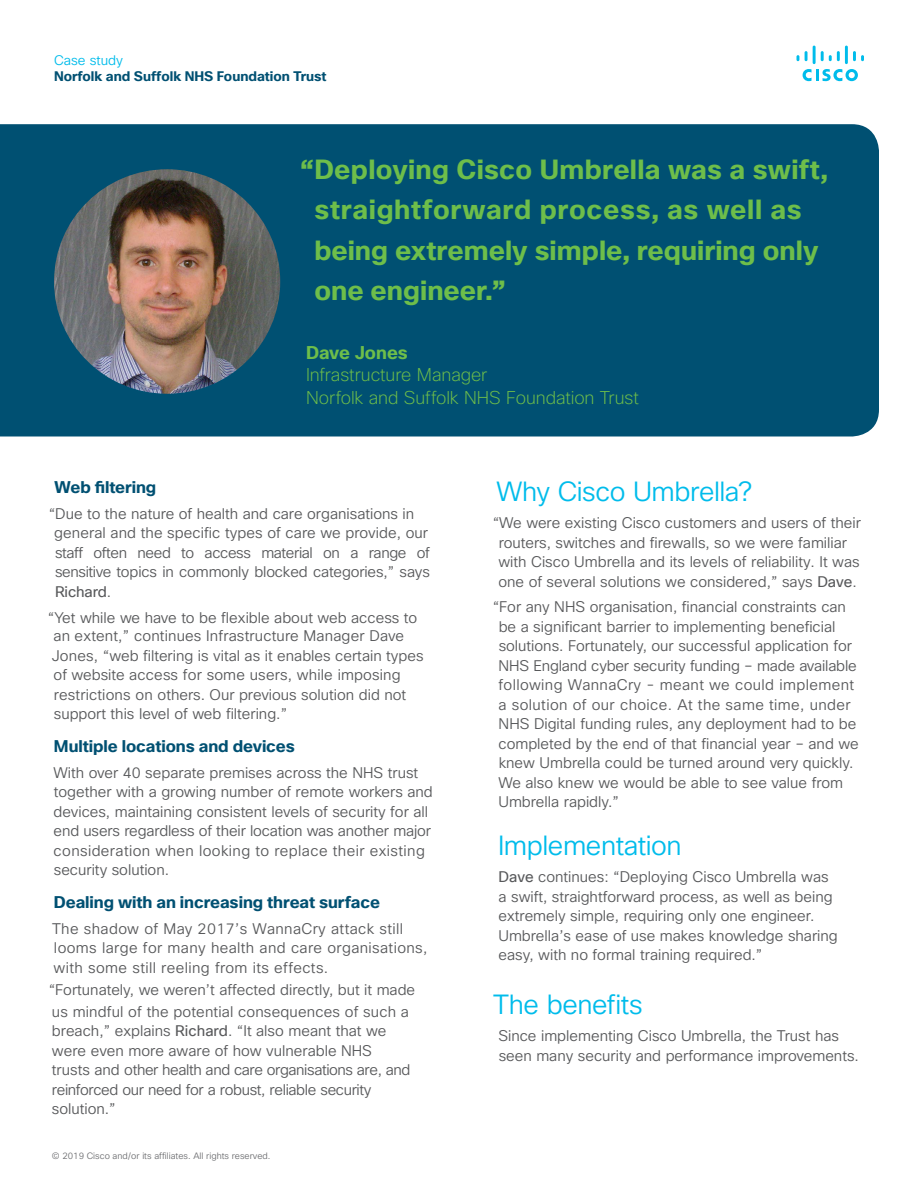
<style>
.page{position:relative;width:918px;height:1188px;background:#fff}
.page>*{position:absolute;margin:0;border:0;box-sizing:border-box;transform-origin:0 0}
.t1{font:700 27px/40.5px "Cisco Sans";letter-spacing:.01em;color:#6ebe4a}
.t2{font:300 27px "Cisco Sans";letter-spacing:-.015em;color:#00bceb}
.t3{font:200 18px/22.5px "Cisco Sans";letter-spacing:-.005em;color:#6ebe4a}
.t4{font:700 18px "Cisco Sans";color:#6ebe4a}
.t5{font:700 16.5px "Cisco Sans";letter-spacing:-.005em;color:#005072}
.t6{font:300 15px/19.5px "Cisco Sans";color:#58595b}
.t7{font:300 15px/19.5px "Cisco Sans";letter-spacing:.025em;color:#58595b}
.t8{font:15px "Cisco Sans TT";letter-spacing:-.01em;color:#58595b}
.t9{font:700 13.5px "Cisco Sans";color:#005072}
.t10{font:300 13.5px "Cisco Sans";color:#00bceb}
.t11{font:300 9px "Cisco Sans";color:#6d6e71}
.s1{font-family:"Cisco Sans";font-weight:300}
.s2{font-family:"Cisco Sans TT";font-weight:400}
</style>
<div class="page">
<svg style="left:803px;top:69px;width:55px;height:12px"></svg>
<svg style="left:797px;top:55px;width:2px;height:6px"></svg>
<svg style="left:805px;top:51px;width:3px;height:10px"></svg>
<hr style="left:813px;top:46px;width:3px;height:18px;background:#00bceb">
<svg style="left:821px;top:51px;width:19px;height:10px"></svg>
<hr style="left:845px;top:46px;width:3px;height:18px;background:#00bceb">
<svg style="left:853px;top:51px;width:11px;height:10px"></svg>
<div style="left:0;top:124px;width:879px;height:312px;background:#005072"></div>
<img style="left:54px;top:169px;width:226px;height:225px">
<p class="t10" style="left:54px;top:51px;width:71px">Case study</p>
<p class="t9" style="left:54px;top:67px;width:274px">Norfolk and Suffolk NHS Foundation Trust</p>
<h1 class="t1" style="left:314px;top:150px;width:515px;text-indent:-14px">“Deploying Cisco Umbrella was a swift, straightforward process, as well as being extremely simple, requiring only one engineer.”</h1>
<p class="t4" style="left:306px;top:340px;width:103px">Dave Jones</p>
<p class="t3" style="left:306px;top:364px;width:334px">Infrastructure Manager<br>Norfolk and Suffolk NHS Foundation Trust</p>
<p class="t5" style="left:55px;top:476px;width:103px">Web filtering</p>
<p class="t6" style="left:54px;top:504px;width:377px;text-indent:-6px">“Due to the nature of health and care organisations in general and the specific types of care we provide, our staff often need to access material on a range of sensitive topics in commonly blocked categories,” says</p>
<p class="t8" style="left:55px;top:582px;width:58px">Richard<span class="s1">.</span></p>
<p class="t6" style="left:48px;top:610px;width:371px;line-height:17.7px;text-align:center">“Yet while we have to be flexible about web access to an extent,” continues Infrastructure Manager Dave</p>
<p class="t6" style="left:52px;top:646px;width:373px">Jones, “web filtering is vital as it enables certain types of website access for some users, while imposing restrictions on others. Our previous solution did not support this level of web filtering.”</p>
<p class="t5" style="left:54px;top:735px;width:242px">Multiple locations and devices</p>
<p class="t6" style="left:54px;top:763px;width:381px">With over 40 separate premises across the NHS trust together with a growing number of remote workers and devices, maintaining consistent levels of security for all end users regardless of their location was another major consideration when looking to replace their existing security solution.</p>
<p class="t5" style="left:54px;top:891px;width:328px">Dealing with an increasing threat surface</p>
<p class="t7" style="left:52px;top:919px;width:377px">The shadow of May 2017’s WannaCry attack still looms large for many health and care organisations, with some still reeling from its effects.</p>
<p class="t6" style="left:49px;top:981px;width:368px">“Fortunately, we weren’t affected directly, but it made</p>
<p class="t6" style="left:52px;top:1002px;width:360px">us mindful of the potential consequences of such a breach,” explains <span class="s2">Richard</span>. “It also meant that we were even more aware of how vulnerable NHS trusts and other health and care organisations are, and reinforced our need for a robust, reliable security solution.”</p>
<p class="t11" style="left:52px;top:1150px;width:220px">© 2019 Cisco and/or its affiliates. All rights reserved.</p>
<h1 class="t2" style="left:497px;top:474px;width:257px">Why Cisco Umbrella?</h1>
<p class="t6" style="left:493px;top:514px;width:370px;text-align:center">“We were existing Cisco customers and users of their routers, switches and firewalls, so we were familiar with Cisco Umbrella and its levels of reliability. It was one of several solutions we considered,” says <span class="s2">Dave</span>.</p>
<p class="t6" style="left:498px;top:598px;width:362px;text-indent:-6px">“For any NHS organisation, financial constraints can be a significant barrier to implementing beneficial solutions. Fortunately, our successful application for NHS England cyber security funding – made available following WannaCry - meant we could implement a solution of our choice. At the same time, under NHS Digital funding rules, any deployment had to be completed by the end of that financial year – and we knew Umbrella could be turned around very quickly.<br>We also knew we would be able to see value from Umbrella rapidly.”</p>
<h1 class="t2" style="left:498px;top:828px;width:185px">Implementation</h1>
<p class="t6" style="left:498px;top:868px;width:341px"><span class="s2">Dave</span> continues: “Deploying Cisco Umbrella was a swift, straightforward process, as well as being extremely simple, requiring only one engineer.<br>Umbrella’s ease of use makes knowledge sharing easy, with no formal training required.”</p>
<h1 class="t2" style="left:493px;top:987px;width:151px">The benefits</h1>
<p class="t6" style="left:498px;top:1027px;width:362px">Since implementing Cisco Umbrella, the Trust has seen many security and performance improvements.</p>
</div>
